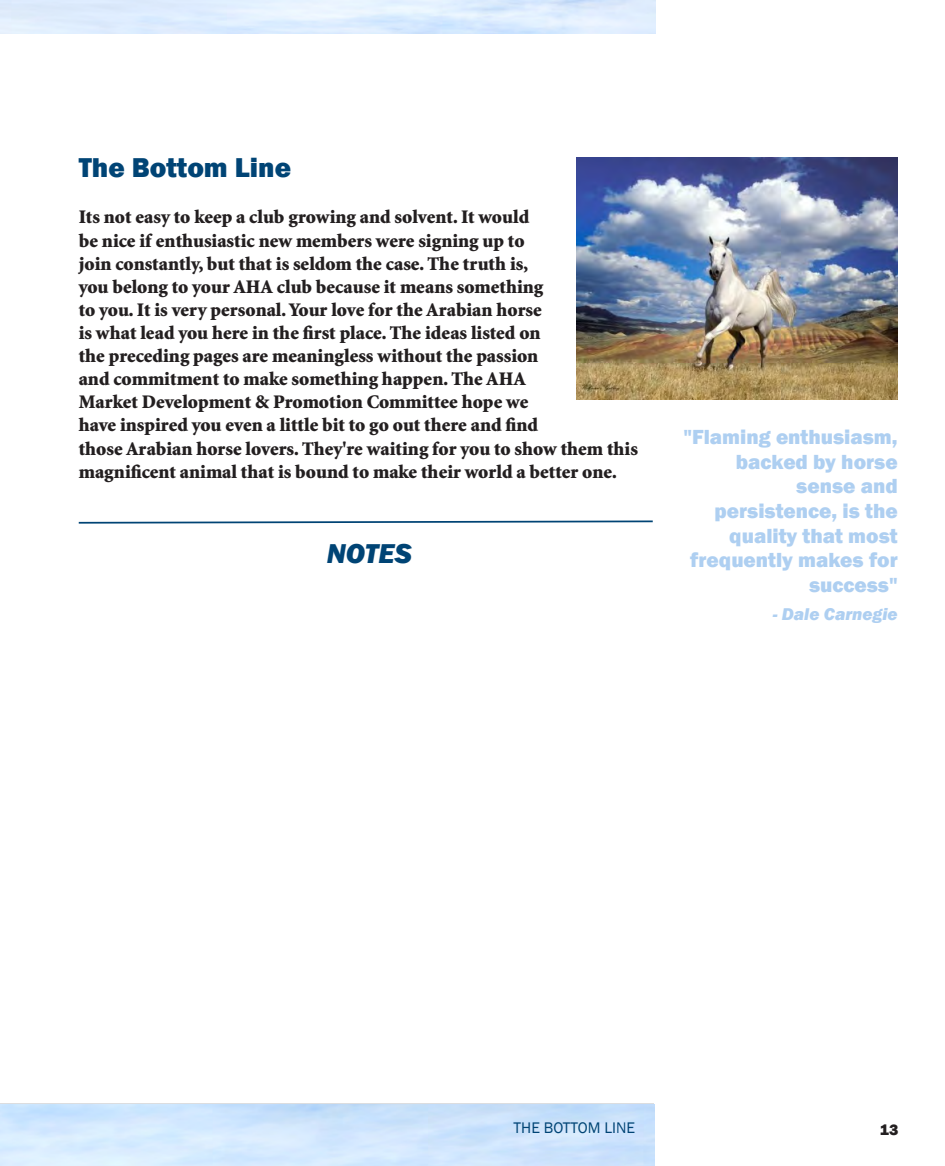
<style>
.page{position:relative;width:945px;height:1166px;background:#fff}
.page>*{position:absolute;margin:0;border:0;box-sizing:border-box;transform-origin:0 0}
.t1{font:800 28px "Franklin Gothic";color:#004475}
.t2{font:italic 800 28px "Franklin Gothic";color:#004475}
._06_Chapter_Eyebrow{font:800 21px/24.5px "Franklin Gothic";color:#aecff1;text-align:right}
.t3{font:900 19.25px/23.1px "Minion Std";color:#231f20}
._06_Chapter_Eyebrow-2{font:italic 800 17.5px "Franklin Gothic";color:#aecff1}
._09_Footer__left{font:15.75px "Franklin Gothic";color:#004475}
.t4{font:800 15.75px "Franklin Gothic";color:#231f20}
</style>
<div class="page">
<div style="left:0;top:1102px;width:654px;height:64px;background:#dcdddf"></div>
<img style="left:0;top:1104px;width:654px;height:62px">
<img style="left:576px;top:158px;width:322px;height:241px">
<svg style="left:78px;top:520px;width:575px;height:4px"></svg>
<p class="t1" style="left:79px;top:150px;width:214px">The Bottom Line</p>
<p class="t3" style="left:79px;top:206px;width:561px">Its not easy to keep a club growing and solvent. It would<br>be nice if enthusiastic new members were signing up to<br>join constantly, but that is seldom the case. The truth is,<br>you belong to your AHA club because it means something<br>to you. It is very personal. Your love for the Arabian horse<br>is what lead you here in the first place. The ideas listed on<br>the preceding pages are meaningless without the passion<br>and commitment to make something happen. The AHA<br>Market Development &amp; Promotion Committee hope we<br>have inspired you even a little bit to go out there and find<br>those Arabian horse lovers. They're waiting for you to show them this magnificent animal that is bound to make their world a better one.</p>
<p class="t2" style="left:327px;top:535px;width:87px">NOTES</p>
<p class="_06_Chapter_Eyebrow" style="left:684px;top:425px;width:216px">"Flaming enthusiasm, backed by horse sense and persistence, is the quality that most frequently makes for success"</p>
<p class="_06_Chapter_Eyebrow-2" style="left:773px;top:602px;width:127px">- Dale Carnegie</p>
<p class="_09_Footer__left" style="left:514px;top:1118px;width:123px">THE BOTTOM LINE</p>
<p class="t4" style="left:880px;top:1119px;width:20px">13</p>
</div>
